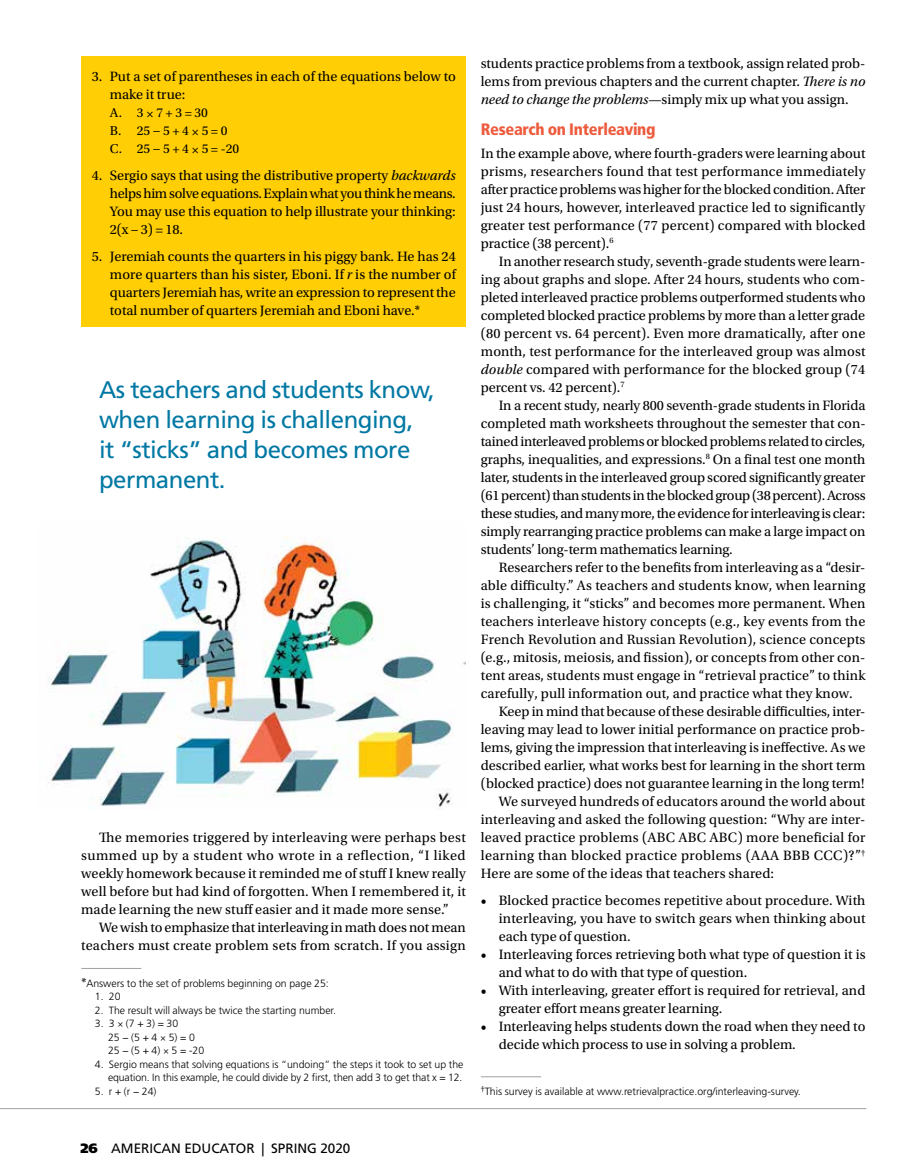
<style>
.page{position:relative;width:906px;height:1176px;background:#fff}
.page>*{position:absolute;margin:0;border:0;box-sizing:border-box;transform-origin:0 0}
.t1{font:24px/30px "Frutiger LT Std";letter-spacing:-.02em;color:#0078a3}
.t2{font:900 condensed 16.5px "Frutiger LT Std";letter-spacing:-.02em;color:#ed5b3d}
.t3{font:14.25px/18px "Utopia Std";color:#000;text-align:justify}
.t4{font:14.25px "Utopia Std";letter-spacing:.025em;color:#000}
.t5{font:13.5px/18px "Utopia Std";color:#000}
.t6{font:13.5px "Frutiger LT Std";color:#000}
.t7{font:300 10.5px/13.5px "Frutiger LT Std";color:#000}
.s1{font-family:"Times New Roman";font-weight:700}
.s2{font-size:14.25px}
.s3{font-style:italic}
.s4{font-family:"Utopia Std";font-weight:400;font-size:13.5px}
.s5{font-weight:900}
</style>
<div class="page">
<hr style="left:0;top:1107px;width:865px;height:1px;background:#9fa1a4">
<div style="left:81px;top:56px;width:384px;height:270px;background:#ffce04"></div>
<img style="left:48px;top:537px;width:417px;height:270px">
<hr style="left:480px;top:1076px;width:61px;height:1px;background:#9fa1a4">
<hr style="left:81px;top:967px;width:60px;height:1px;background:#9fa1a4">
<p class="t3" style="left:110px;top:68px;width:347px;text-indent:-18px">3. Put a set of parentheses in each of the equations below to make it true:</p>
<p class="t5" style="left:110px;top:104px;width:131px">A. 3 <span class="s1">×</span> 7 + 3 = 30<br>B. 25 <span class="s2">−</span> 5 + 4 <span class="s1">×</span> 5 = 0<br>C. 25 <span class="s2">−</span> 5 + 4 <span class="s1">×</span> 5 = -20</p>
<p class="t3" style="left:110px;top:167px;width:347px;text-indent:-18px">4. Sergio says that using the distributive property <span class="s3">backwards </span>helps him solve equations. Explain what you think he means.<br>You may use this equation to help illustrate your thinking:<br>2(x − 3) = 18.</p>
<p class="t3" style="left:110px;top:248px;width:348px;text-indent:-18px">5. Jeremiah counts the quarters in his piggy bank. He has 24 more quarters than his sister, Eboni. If <span class="s3">r</span> is the number of quarters Jeremiah has, write an expression to represent the total number of quarters Jeremiah and Eboni have.*</p>
<h1 class="t1" style="left:99px;top:375px;width:337px">As teachers and students know, when learning is challenging,<br>it “sticks” and becomes more permanent.</h1>
<p class="t3" style="left:81px;top:828px;width:386px;text-indent:18px">The memories triggered by interleaving were perhaps best summed up by a student who wrote in a reflection, “I liked weekly homework because it reminded me of stuff I knew really well before but had kind of forgotten. When I remembered it, it made learning the new stuff easier and it made more sense.”</p>
<p class="t3" style="left:81px;top:918px;width:386px;text-align:right">We wish to emphasize that interleaving in math does not mean teachers must create problem sets from scratch. If you assign</p>
<p class="t7" style="left:81px;top:976px;width:249px"><span class="s4">*</span>Answers to the set of problems beginning on page 25:</p>
<p class="t7" style="left:95px;top:989px;width:27px">1. 20</p>
<p class="t7" style="left:95px;top:1003px;width:242px">2. The result will always be twice the starting number.</p>
<p class="t7" style="left:108px;top:1016px;width:98px;text-indent:-13px">3. 3 <span class="s1">×</span> (7 + 3) = 30<br>25 − (5 + 4 <span class="s1">×</span> 5) = 0<br>25 − (5 + 4) <span class="s1">×</span> 5 = -20</p>
<p class="t7" style="left:95px;top:1057px;width:370px;text-align:right">4. Sergio means that solving equations is “undoing” the steps it took to set up the equation. In this example, he could divide by 2 first, then add 3 to get that x = 12.</p>
<p class="t7" style="left:95px;top:1084px;width:63px">5. r + (r − 24)</p>
<p class="t3" style="left:480px;top:54px;width:386px">students practice problems from a textbook, assign related prob&shy;lems from previous chapters and the current chapter. <span class="s3">There is no need to change the problems</span>—simply mix up what you assign.</p>
<p class="t2" style="left:480px;top:119px;width:176px">Research on Interleaving</p>
<p class="t3" style="left:480px;top:144px;width:386px">In the example above, where fourth-graders were learning about prisms, researchers found that test performance immediately after practice problems was higher for the blocked condition. After just 24 hours, however, interleaved practice led to significantly greater test performance (77 percent) compared with blocked practice (38 percent).<sup>6</sup></p>
<p class="t3" style="left:480px;top:252px;width:386px;text-indent:18px">In another research study, seventh-grade students were learn&shy;ing about graphs and slope. After 24 hours, students who com&shy;pleted interleaved practice problems outperformed students who completed blocked practice problems by more than a letter grade (80 percent vs. 64 percent). Even more dramatically, after one month, test performance for the interleaved group was almost <span class="s3">double</span> compared with performance for the blocked group (74 percent vs. 42 percent).<sup>7</sup></p>
<p class="t3" style="left:480px;top:396px;width:386px;text-indent:18px">In a recent study, nearly 800 seventh-grade students in Florida completed math worksheets throughout the semester that con&shy;tained interleaved problems or blocked problems related to circles, graphs, inequalities, and expressions.<sup>8</sup> On a final test one month later, students in the interleaved group scored significantly greater (61 percent) than students in the blocked group (38 percent). Across these studies, and many more, the evidence for interleaving is clear: simply rearranging practice problems can make a large impact on students’ long-term mathematics learning.</p>
<p class="t3" style="left:498px;top:558px;width:368px">Researchers refer to the benefits from interleaving as a “desir-</p>
<p class="t3" style="left:480px;top:576px;width:386px">able difficulty.” As teachers and students know, when learning</p>
<p class="t3" style="left:480px;top:594px;width:386px">is challenging, it “sticks” and becomes more permanent. When</p>
<p class="t3" style="left:480px;top:612px;width:386px">teachers interleave history concepts (e.g., key events from the</p>
<p class="t3" style="left:480px;top:630px;width:386px">French Revolution and Russian Revolution), science concepts</p>
<p class="t3" style="left:480px;top:648px;width:386px">(e.g., mitosis, meiosis, and fission), or concepts from other con-</p>
<p class="t3" style="left:480px;top:666px;width:386px">tent areas, students must engage in “retrieval practice” to think</p>
<p class="t3" style="left:480px;top:684px;width:373px">carefully, pull information out, and practice what they know.</p>
<p class="t3" style="left:498px;top:702px;width:368px">Keep in mind that because of these desirable difficulties, inter-</p>
<p class="t3" style="left:480px;top:720px;width:386px">leaving may lead to lower initial performance on practice prob-</p>
<p class="t3" style="left:480px;top:738px;width:386px">lems, giving the impression that interleaving is ineffective. As we</p>
<p class="t3" style="left:480px;top:756px;width:386px">described earlier, what works best for learning in the short term</p>
<p class="t3" style="left:480px;top:774px;width:385px">(blocked practice) does not guarantee learning in the long term!</p>
<p class="t3" style="left:498px;top:792px;width:368px">We surveyed hundreds of educators around the world about</p>
<p class="t3" style="left:480px;top:810px;width:386px">interleaving and asked the following question: “Why are inter-</p>
<p class="t3" style="left:480px;top:828px;width:386px">leaved practice problems (ABC ABC ABC) more beneficial for</p>
<p class="t4" style="left:480px;top:847px;width:386px">learning than blocked practice problems (AAA BBB CCC)?”<sup>†</sup></p>
<p class="t3" style="left:480px;top:864px;width:295px">Here are some of the ideas that teachers shared:</p>
<p class="t3" style="left:498px;top:891px;width:368px;text-indent:-18px">• Blocked practice becomes repetitive about procedure. With interleaving, you have to switch gears when thinking about each type of question.</p>
<p class="t3" style="left:498px;top:945px;width:368px;text-indent:-18px">• Interleaving forces retrieving both what type of question it is and what to do with that type of question.</p>
<p class="t3" style="left:498px;top:981px;width:368px;text-indent:-18px">• With interleaving, greater effort is required for retrieval, and greater effort means greater learning.</p>
<p class="t3" style="left:498px;top:1017px;width:368px;text-indent:-18px">• Interleaving helps students down the road when they need to decide which process to use in solving a problem.</p>
<p class="t7" style="left:480px;top:1084px;width:321px"><sup>†</sup>This survey is available at www.retrievalpractice.org/interleaving-survey.</p>
<p class="t6" style="left:80px;top:1139px;width:271px"><span class="s5">26</span> AMERICAN EDUCATOR | SPRING 2020</p>
</div>
